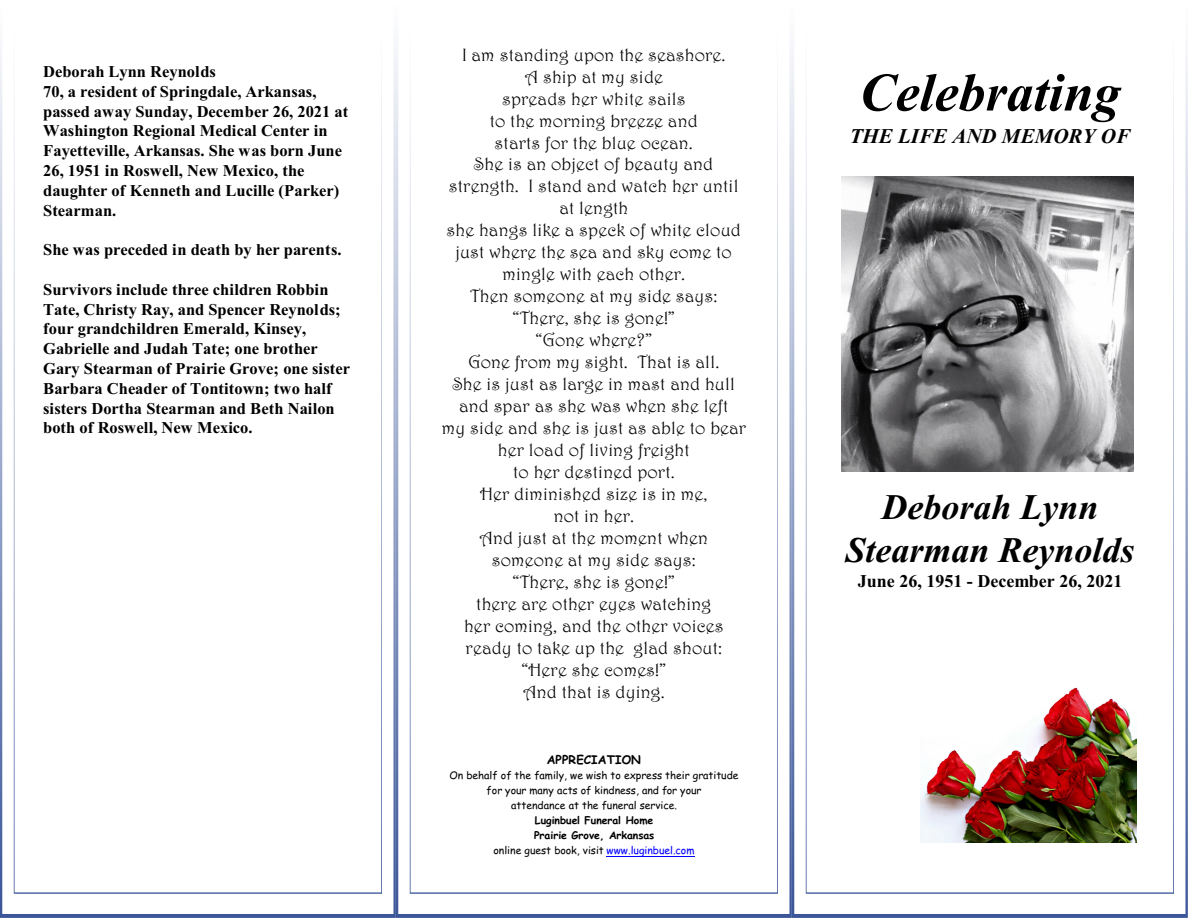
<style>
.page{position:relative;width:1188px;height:918px;background:#fff}
.page>*{position:absolute;margin:0;border:0;box-sizing:border-box;transform-origin:0 0}
.t1{font:italic 700 54px "Times New Roman";color:#000}
.t2{font:italic 700 36px/42.6px "Times New Roman";color:#000;text-align:center}
.t3{font:italic 700 21px "Times New Roman";color:#000}
.t4{font:18px/21.9px "Harrington";letter-spacing:.01em;color:#000;text-align:center}
.t5{font:700 18px "Times New Roman";color:#000}
.t6{font:700 16.5px/19.8px "Times New Roman";color:#000}
.t7{font:700 12px "Comic Sans MS";letter-spacing:.005em;color:#000}
.t8{font:10.5px/15px "Comic Sans MS";color:#000;text-align:center}
.t9{font:700 10.5px/15px "Comic Sans MS";color:#000;text-align:center}
.s1{font-weight:400}
.s2{font-weight:400;color:#00f}
</style>
<div class="page">
<img style="left:0;top:50px;width:1188px;height:868px">
<img style="left:14px;top:50px;width:368px;height:844px">
<img style="left:410px;top:50px;width:368px;height:844px">
<img style="left:806px;top:50px;width:368px;height:844px">
<hr style="left:607px;top:856px;width:88px;height:1px;background:#00f">
<img style="left:842px;top:176px;width:292px;height:295px">
<img style="left:921px;top:681px;width:216px;height:162px">
<p class="t6" style="left:43px;top:63px;width:307px">Deborah Lynn Reynolds<br>70, a resident of Springdale, Arkansas, passed away Sunday, December 26, 2021 at Washington Regional Medical Center in Fayetteville, Arkansas. She was born June 26, 1951 in Roswell, New Mexico, the daughter of Kenneth and Lucille (Parker)<br>Stearman.</p>
<p class="t6" style="left:43px;top:242px;width:300px">She was preceded in death by her parents.</p>
<p class="t6" style="left:43px;top:281px;width:308px">Survivors include three children Robbin Tate, Christy Ray, and Spencer Reynolds; four grandchildren Emerald, Kinsey, Gabrielle and Judah Tate; one brother Gary Stearman of Prairie Grove; one sister Barbara Cheader of Tontitown; two half sisters Dortha Stearman and Beth Nailon both of Roswell, New Mexico.</p>
<p class="t4" style="left:442px;top:43px;width:306px">I am standing upon the seashore.<br>A ship at my side<br>spreads her white sails<br>to the morning breeze and<br>starts for the blue ocean.<br>She is an object of beauty and strength. I stand and watch her until at length<br>she hangs like a speck of white cloud just where the sea and sky come to mingle with each other.<br>Then someone at my side says: “There, she is gone!”<br>“Gone where?”<br>Gone from my sight. That is all.<br>She is just as large in mast and hull and spar as she was when she left<br>my side and she is just as able to bear her load of living freight<br>to her destined port.<br>Her diminished size is in me,<br>not in her.<br>And just at the moment when someone at my side says:<br>“There, she is gone!”<br>there are other eyes watching<br>her coming, and the other voices ready to take up the glad shout: “Here she comes!”<br>And that is dying.</p>
<p class="t7" style="left:547px;top:754px;width:96px">APPRECIATION</p>
<p class="t8" style="left:449px;top:769px;width:291px">On behalf of the family, we wish to express their gratitude for your many acts of kindness, and for your<br>attendance at the funeral service.</p>
<p class="t9" style="left:493px;top:814px;width:203px">Luginbuel Funeral Home<br>Prairie Grove, Arkansas<br><span class="s1">online guest book, visit</span> <span class="s2">www.luginbuel.com</span></p>
<h1 class="t1" style="left:860px;top:74px;width:263px">Celebrating</h1>
<p class="t3" style="left:850px;top:129px;width:282px">THE LIFE AND MEMORY OF</p>
<h2 class="t2" style="left:845px;top:489px;width:291px">Deborah Lynn<br>Stearman Reynolds</h2>
<p class="t5" style="left:858px;top:575px;width:266px">June 26, 1951 - December 26, 2021</p>
</div>
